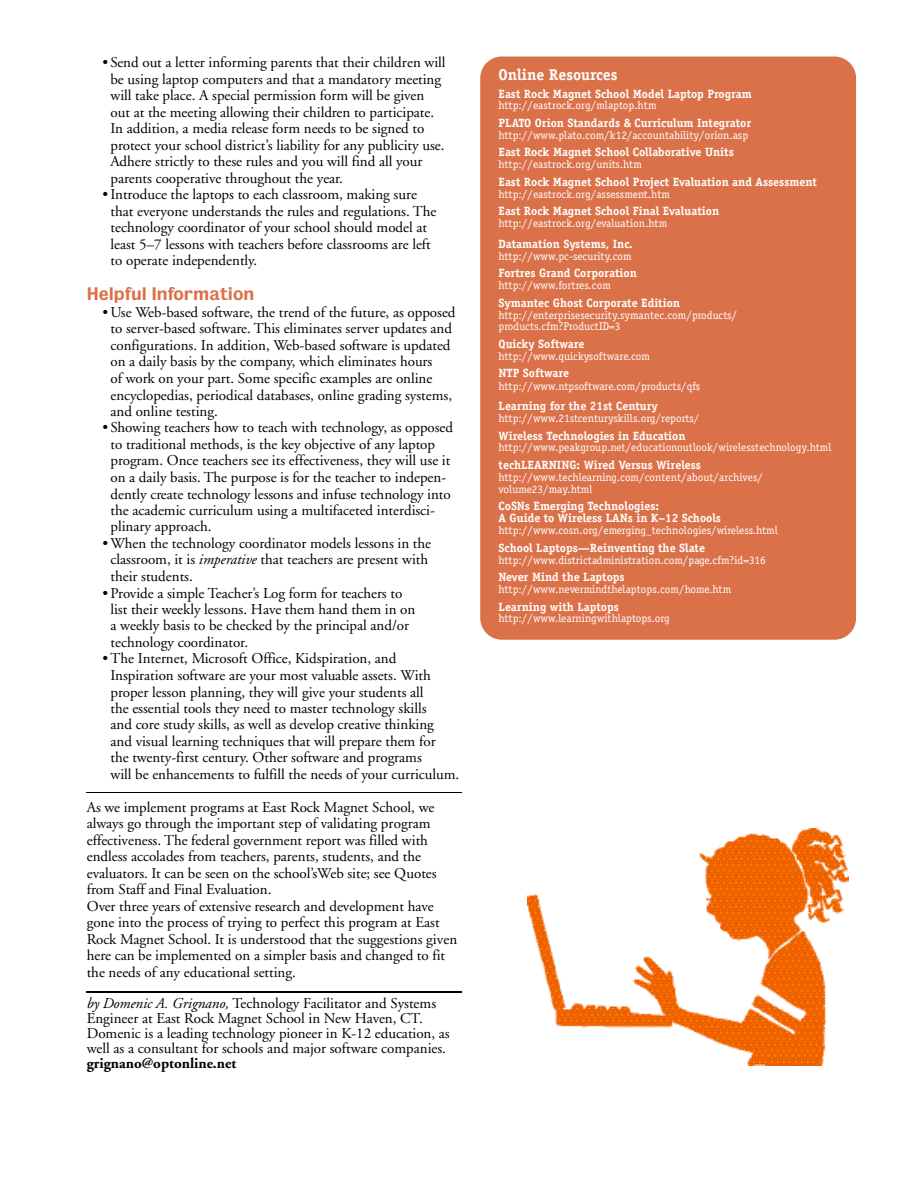
<style>
.page{position:relative;width:918px;height:1188px;background:#fff}
.page>*{position:absolute;margin:0;border:0;box-sizing:border-box;transform-origin:0 0}
.t1{font:16.5px "Bureau Grotesque Five Five";color:#db7149}
.t2{font:700 15.75px "Officina Serif";color:#fff}
.t3{font:15px/16.5px "Adobe Garamond";color:#000}
.t4{font:700 15px "Adobe Garamond";color:#000}
.t5{font:700 12px/12.3px "Officina Serif";color:#fff}
.t6{font:11.25px/11.9px "Officina Serif";color:#fff}
.s1{font-style:italic}
</style>
<div class="page">
<hr style="left:87px;top:792px;width:375px;height:1px;background:#000">
<hr style="left:87px;top:991px;width:375px;height:2px;background:#000">
<div style="left:480px;top:57px;width:376px;height:583px;background:#db7149"></div>
<img style="left:527px;top:828px;width:322px;height:227px">
<img style="left:746px;top:1055px;width:78px;height:11px">
<p class="t3" style="left:111px;top:56px;width:337px;text-indent:-8px">• Send out a letter informing parents that their children will be using laptop computers and that a mandatory meeting will take place. A special permission form will be given out at the meeting allowing their children to participate.<br>In addition, a media release form needs to be signed to protect your school district’s liability for any publicity use.<br>Adhere strictly to these rules and you will find all your parents cooperative throughout the year.</p>
<p class="t3" style="left:111px;top:187px;width:327px;text-indent:-8px">•Introduce the laptops to each classroom, making sure that everyone understands the rules and regulations. The technology coordinator of your school should model at least 5–7 lessons with teachers before classrooms are left to operate independently.</p>
<p class="t1" style="left:87px;top:286px;width:169px">Helpful Information</p>
<p class="t3" style="left:111px;top:305px;width:347px;text-indent:-8px">•Use Web-based software, the trend of the future, as opposed to server-based software. This eliminates server updates and configurations. In addition, Web-based software is updated on a daily basis by the company, which eliminates hours<br>of work on your part. Some specific examples are online encyclopedias, periodical databases, online grading systems, and online testing.</p>
<p class="t3" style="left:111px;top:421px;width:344px;text-indent:-8px">• Showing teachers how to teach with technology, as opposed to traditional methods, is the key objective of any laptop program. Once teachers see its effectiveness, they will use it on a daily basis. The purpose is for the teacher to indepen&shy;dently create technology lessons and infuse technology into the academic curriculum using a multifaceted interdisci&shy;plinary approach.</p>
<p class="t3" style="left:111px;top:536px;width:322px;text-indent:-8px">•When the technology coordinator models lessons in the classroom, it is <span class="s1">imperative</span> that teachers are present with their students.</p>
<p class="t3" style="left:111px;top:586px;width:306px;text-indent:-8px">• Provide a simple Teacher’s Log form for teachers to list their weekly lessons. Have them hand them in on a weekly basis to be checked by the principal and/or technology coordinator.</p>
<p class="t3" style="left:111px;top:652px;width:350px;text-indent:-8px">•The Internet, Microsoft Office, Kidspiration, and Inspiration software are your most valuable assets. With proper lesson planning, they will give your students all<br>the essential tools they need to master technology skills<br>and core study skills, as well as develop creative thinking<br>and visual learning techniques that will prepare them for<br>the twenty-first century. Other software and programs<br>will be enhancements to fulfill the needs of your curriculum.</p>
<p class="t3" style="left:87px;top:800px;width:372px">As we implement programs at East Rock Magnet School, we always go through the important step of validating program effectiveness. The federal government report was filled with endless accolades from teachers, parents, students, and the evaluators. It can be seen on the school’sWeb site; see Quotes from Staff and Final Evaluation.<br>Over three years of extensive research and development have gone into the process of trying to perfect this program at East Rock Magnet School. It is understood that the suggestions given here can be implemented on a simpler basis and changed to fit the needs of any educational setting.</p>
<p class="t3" style="left:87px;top:997px;width:365px;line-height:15px"><span class="s1">by Domenic A. Grignano,</span> Technology Facilitator and Systems Engineer at East Rock Magnet School in New Haven, CT.<br>Domenic is a leading technology pioneer in K-12 education, as well as a consultant for schools and major software companies.</p>
<p class="t4" style="left:87px;top:1057px;width:151px">grignano@optonline.net</p>
<p class="t2" style="left:499px;top:69px;width:120px">Online Resources</p>
<p class="t5" style="left:499px;top:88px;width:255px">East Rock Magnet School Model Laptop Program</p>
<p class="t6" style="left:499px;top:101px;width:159px">http://eastrock.org/mlaptop.htm</p>
<p class="t5" style="left:499px;top:118px;width:254px">PLATO Orion Standards &amp; Curriculum Integrator</p>
<p class="t6" style="left:499px;top:130px;width:251px">http://www.plato.com/k12/accountability/orion.asp</p>
<p class="t5" style="left:499px;top:147px;width:237px">East Rock Magnet School Collaborative Units</p>
<p class="t6" style="left:499px;top:160px;width:145px">http://eastrock.org/units.htm</p>
<p class="t5" style="left:499px;top:177px;width:320px">East Rock Magnet School Project Evaluation and Assessment</p>
<p class="t6" style="left:499px;top:189px;width:173px">http://eastrock.org/assessment.htm</p>
<p class="t5" style="left:499px;top:206px;width:222px">East Rock Magnet School Final Evaluation</p>
<p class="t6" style="left:499px;top:218px;width:170px">http://eastrock.org/evaluation.htm</p>
<p class="t5" style="left:499px;top:238px;width:136px">Datamation Systems, Inc.</p>
<p class="t6" style="left:499px;top:251px;width:135px">http://www.pc-security.com</p>
<p class="t5" style="left:499px;top:268px;width:140px">Fortres Grand Corporation</p>
<p class="t6" style="left:499px;top:280px;width:114px">http://www.fortres.com</p>
<p class="t5" style="left:499px;top:297px;width:183px">Symantec Ghost Corporate Edition</p>
<p class="t6" style="left:499px;top:310px;width:240px">http://enterprisesecurity.symantec.com/products/ products.cfm?ProductID=3</p>
<p class="t5" style="left:499px;top:339px;width:87px">Quicky Software</p>
<p class="t6" style="left:499px;top:351px;width:153px">http://www.quickysoftware.com</p>
<p class="t5" style="left:499px;top:368px;width:72px">NTP Software</p>
<p class="t6" style="left:499px;top:381px;width:203px">http://www.ntpsoftware.com/products/qfs</p>
<p class="t5" style="left:499px;top:401px;width:161px">Learning for the 21st Century</p>
<p class="t6" style="left:499px;top:413px;width:202px">http://www.21stcenturyskills.org/reports/</p>
<p class="t5" style="left:499px;top:430px;width:189px">Wireless Technologies in Education</p>
<p class="t6" style="left:499px;top:443px;width:334px">http://www.peakgroup.net/educationoutlook/wirelesstechnology.html</p>
<p class="t5" style="left:499px;top:459px;width:204px">techLEARNING: Wired Versus Wireless</p>
<p class="t6" style="left:499px;top:472px;width:266px">http://www.techlearning.com/content/about/archives/ volume23/may.html</p>
<p class="t5" style="left:499px;top:501px;width:224px">CoSNs Emerging Technologies:<br>A Guide to Wireless LANs in K–12 Schools</p>
<p class="t6" style="left:499px;top:525px;width:281px">http://www.cosn.org/emerging_technologies/wireless.html</p>
<p class="t5" style="left:499px;top:542px;width:208px">School Laptops—Reinventing the Slate</p>
<p class="t6" style="left:499px;top:555px;width:269px">http://www.districtadministration.com/page.cfm?id=316</p>
<p class="t5" style="left:499px;top:572px;width:128px">Never Mind the Laptops</p>
<p class="t6" style="left:499px;top:584px;width:234px">http://www.nevermindthelaptops.com/home.htm</p>
<p class="t5" style="left:499px;top:601px;width:122px">Learning with Laptops</p>
<p class="t6" style="left:499px;top:614px;width:173px">http://www.learningwithlaptops.org</p>
</div>
